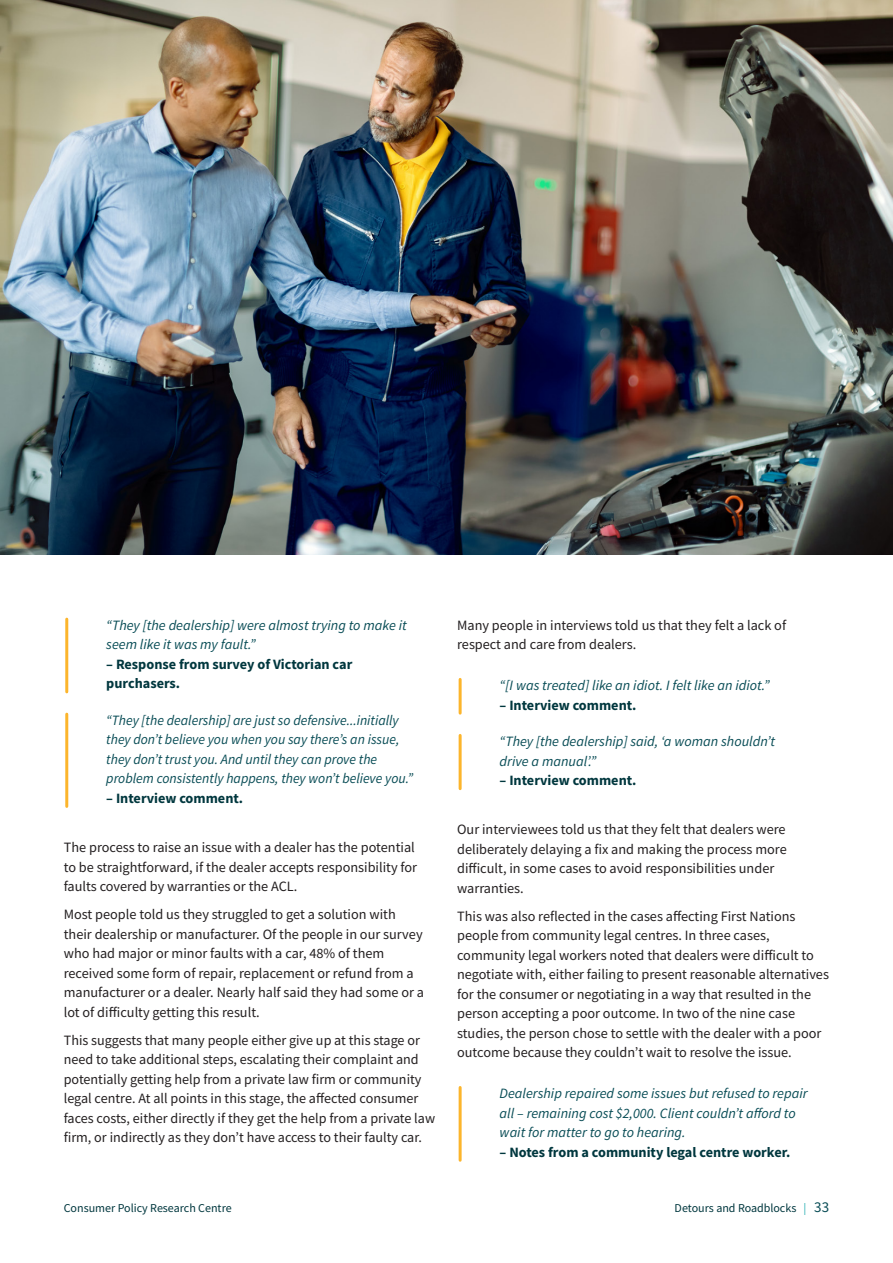
<style>
.page{position:relative;width:893px;height:1263px;background:#fff}
.page>*{position:absolute;margin:0;border:0;box-sizing:border-box;transform-origin:0 0}
.t1{font:14.25px/19.5px "Source Sans Pro";color:#231f20}
.t2{font:italic 14.25px/19.5px "Source Sans Pro";color:#084c55}
.t3{font:700 14.25px/19.5px "Source Sans Pro";color:#00373e}
.t4{font:12px "Source Sans Pro";color:#00373e}
.s1{color:#23adb0}
.s2{font-size:15px;color:#084c55}
</style>
<div class="page">
<img style="left:0;top:0;width:893px;height:555px">
<hr style="left:65px;top:619px;width:3px;height:73px;background:#fcb52c">
<hr style="left:65px;top:714px;width:3px;height:92px;background:#fcb52c">
<hr style="left:459px;top:679px;width:3px;height:34px;background:#fcb52c">
<hr style="left:459px;top:735px;width:3px;height:54px;background:#fcb52c">
<hr style="left:459px;top:1087px;width:3px;height:73px;background:#fcb52c">
<p class="t2" style="left:106px;top:615px;width:302px">“They [the dealership] were almost trying to make it seem like it was my fault.”</p>
<p class="t3" style="left:106px;top:654px;width:248px">– Response from survey of Victorian car purchasers.</p>
<p class="t2" style="left:106px;top:710px;width:308px">“They [the dealership] are just so defensive...initially they don’t believe you when you say there’s an issue, they don’t trust you. And until they can prove the problem consistently happens, they won’t believe you.”</p>
<p class="t3" style="left:106px;top:788px;width:138px">– Interview comment.</p>
<p class="t1" style="left:64px;top:837px;width:355px">The process to raise an issue with a dealer has the potential to be straightforward, if the dealer accepts responsibility for faults covered by warranties or the ACL.</p>
<p class="t1" style="left:64px;top:904px;width:362px">Most people told us they struggled to get a solution with their dealership or manufacturer. Of the people in our survey who had major or minor faults with a car, 48% of them received some form of repair, replacement or refund from a manufacturer or a dealer. Nearly half said they had some or a lot of difficulty getting this result.</p>
<p class="t1" style="left:64px;top:1030px;width:373px">This suggests that many people either give up at this stage or need to take additional steps, escalating their complaint and potentially getting help from a private law firm or community legal centre. At all points in this stage, the affected consumer faces costs, either directly if they get the help from a private law firm, or indirectly as they don’t have access to their faulty car.</p>
<p class="t1" style="left:457px;top:615px;width:331px">Many people in interviews told us that they felt a lack of respect and care from dealers.</p>
<p class="t2" style="left:500px;top:675px;width:271px">“[I was treated] like an idiot. I felt like an idiot.”</p>
<p class="t3" style="left:500px;top:695px;width:138px">– Interview comment.</p>
<p class="t2" style="left:500px;top:731px;width:277px">“They [the dealership] said, ‘a woman shouldn’t drive a manual’.”</p>
<p class="t3" style="left:500px;top:770px;width:138px">– Interview comment.</p>
<p class="t1" style="left:457px;top:820px;width:331px">Our interviewees told us that they felt that dealers were deliberately delaying a fix and making the process more difficult, in some cases to avoid responsibilities under warranties.</p>
<p class="t1" style="left:457px;top:906px;width:373px">This was also reflected in the cases affecting First Nations people from community legal centres. In three cases, community legal workers noted that dealers were difficult to negotiate with, either failing to present reasonable alternatives for the consumer or negotiating in a way that resulted in the person accepting a poor outcome. In two of the nine case studies, the person chose to settle with the dealer with a poor outcome because they couldn’t wait to resolve the issue.</p>
<p class="t2" style="left:500px;top:1083px;width:309px">Dealership repaired some issues but refused to repair all – remaining cost $2,000. Client couldn’t afford to wait for matter to go to hearing.</p>
<p class="t3" style="left:500px;top:1142px;width:292px">– Notes from a community legal centre worker.</p>
<p class="t4" style="left:64px;top:1200px;width:169px">Consumer Policy Research Centre</p>
<p class="t4" style="left:675px;top:1200px;width:156px">Detours and Roadblocks <span class="s1">|</span> <span class="s2">33</span></p>
</div>
